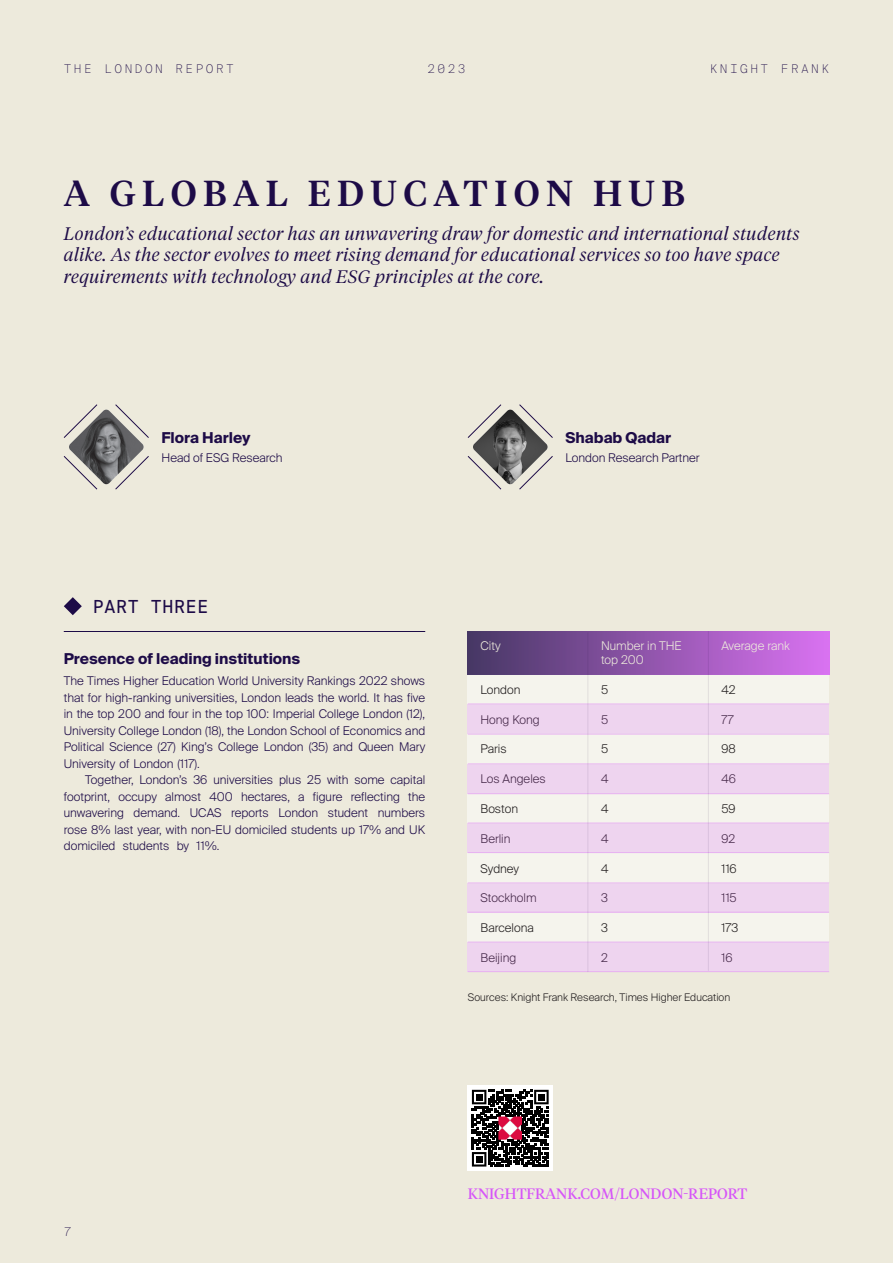
<style>
.page{position:relative;width:893px;height:1263px;background:#edeadc}
.page>*{position:absolute;margin:0;border:0;box-sizing:border-box;transform-origin:0 0}
.Article_Head{font:500 36px "Tiempos Headline";letter-spacing:.18em;color:#1d0b47}
.Article_subheader{font:italic 300 18px/21.6px "Tiempos Headline";letter-spacing:.03em;color:#1d0b47}
.t1{font:18px "Suisse Intl Mono";color:#1d0b47}
.Sub_head{font:700 15px "Suisse Intl";color:#1d0b47}
.t2{font:15px "Tiempos Headline";color:#d655f8}
.Body_copy_2{font:300 12px/16.5px "Suisse Intl";color:#1d0b47;text-align:justify}
.Body_copy{font:300 12px/16.5px "Suisse Intl";color:#1d0b47;text-align:justify}
.Sub_head-2{font:300 12px "Suisse Intl";color:#231f20}
.Sub_head-3{font:300 12px/14.4px "Suisse Intl";color:#edeadc}
.t3{font:100 12px "Suisse Intl Mono";letter-spacing:.2em;color:#1d0b47}
.Sub_head-4{font:300 10.5px "Suisse Intl";color:#231f20}
</style>
<div class="page">
<div style="left:468px;top:674px;width:361px;height:298px;background:#f5f4ed"></div>
<div style="left:468px;top:632px;width:361px;height:42px;background:linear-gradient(to right,#463765,#da72f2)"></div>
<hr style="left:64px;top:631px;width:361px;height:1px;background:#1d0b47">
<svg style="left:64px;top:597px;width:18px;height:18px"></svg>
<svg style="left:468px;top:1086px;width:85px;height:85px"></svg>
<svg style="left:472px;top:1090px;width:77px;height:76px"></svg>
<img style="left:499px;top:1117px;width:23px;height:22px">
<svg style="left:63px;top:404px;width:86px;height:86px"></svg>
<img style="left:69px;top:410px;width:75px;height:75px">
<div style="left:468px;top:704px;width:361px;height:30px;background:#eed4ef"></div>
<div style="left:468px;top:764px;width:361px;height:29px;background:#eed4ef"></div>
<div style="left:468px;top:823px;width:361px;height:30px;background:#eed4ef"></div>
<div style="left:468px;top:883px;width:361px;height:29px;background:#eed4ef"></div>
<div style="left:468px;top:942px;width:361px;height:30px;background:#eed4ef"></div>
<hr style="left:468px;top:703px;width:361px;height:1px;background:#d655f8">
<hr style="left:468px;top:734px;width:361px;height:1px;background:#d655f8">
<hr style="left:468px;top:763px;width:361px;height:1px;background:#d655f8">
<hr style="left:468px;top:793px;width:361px;height:1px;background:#d655f8">
<hr style="left:468px;top:822px;width:361px;height:1px;background:#d655f8">
<hr style="left:468px;top:852px;width:361px;height:1px;background:#d655f8">
<hr style="left:468px;top:882px;width:361px;height:1px;background:#d655f8">
<hr style="left:468px;top:912px;width:361px;height:1px;background:#d655f8">
<hr style="left:468px;top:941px;width:361px;height:1px;background:#d655f8">
<hr style="left:468px;top:971px;width:361px;height:1px;background:#d655f8">
<hr style="left:587px;top:632px;width:1px;height:340px;background:#1d0b47">
<hr style="left:708px;top:631px;width:1px;height:340px;background:#1d0b47">
<svg style="left:467px;top:404px;width:86px;height:86px"></svg>
<img style="left:472px;top:410px;width:76px;height:75px">
<p class="t3" style="left:64px;top:62px;width:172px">THE LONDON REPORT</p>
<p class="t3" style="left:427px;top:62px;width:40px">2023</p>
<p class="t3" style="left:710px;top:62px;width:121px">KNIGHT FRANK</p>
<p class="Article_Head" style="left:64px;top:168px;width:623px">A GLOBAL EDUCATION HUB</p>
<p class="Article_subheader" style="left:64px;top:222px;width:737px">London’s educational sector has an unwavering draw for domestic and international students alike. As the sector evolves to meet rising demand for educational services so too have space requirements with technology and ESG principles at the core.</p>
<p class="Sub_head" style="left:162px;top:429px;width:90px">Flora Harley</p>
<p class="Body_copy_2" style="left:162px;top:450px;width:123px">Head of ESG Research</p>
<p class="Sub_head" style="left:566px;top:429px;width:107px">Shabab Qadar</p>
<p class="Body_copy_2" style="left:566px;top:450px;width:135px">London Research Partner</p>
<p class="t1" style="left:92px;top:597px;width:118px">PART THREE</p>
<p class="Sub_head" style="left:64px;top:650px;width:238px">Presence of leading institutions</p>
<p class="Body_copy_2" style="left:64px;top:673px;width:363px">The Times Higher Education World University Rankings 2022 shows that for high-ranking universities, London leads the world. It has five in the top 200 and four in the top 100: Imperial College London (12), University College London (18), the London School of Economics and Political Science (27) King’s College London (35) and Queen Mary University of London (117).</p>
<p class="Body_copy" style="left:64px;top:772px;width:363px;text-indent:21px">Together, London’s 36 universities plus 25 with some capital footprint, occupy almost 400 hectares, a figure reflecting the unwavering demand. UCAS reports London student numbers rose 8% last year, with non-EU domiciled students up 17% and UK domiciled students by 11%.</p>
<p class="Sub_head-3" style="left:480px;top:638px;width:22px">City</p>
<p class="Sub_head-3" style="left:601px;top:638px;width:82px">Number in THE top 200</p>
<p class="Sub_head-3" style="left:721px;top:638px;width:70px">Average rank</p>
<p class="Sub_head-2" style="left:480px;top:683px;width:41px">London</p>
<p class="Sub_head-2" style="left:601px;top:683px;width:9px">5</p>
<p class="Sub_head-2" style="left:721px;top:683px;width:16px">42</p>
<p class="Sub_head-2" style="left:480px;top:712px;width:61px">Hong Kong</p>
<p class="Sub_head-2" style="left:601px;top:712px;width:9px">5</p>
<p class="Sub_head-2" style="left:721px;top:712px;width:14px">77</p>
<p class="Sub_head-2" style="left:480px;top:742px;width:28px">Paris</p>
<p class="Sub_head-2" style="left:601px;top:742px;width:9px">5</p>
<p class="Sub_head-2" style="left:721px;top:742px;width:16px">98</p>
<p class="Sub_head-2" style="left:480px;top:772px;width:67px">Los Angeles</p>
<p class="Sub_head-2" style="left:601px;top:772px;width:9px">4</p>
<p class="Sub_head-2" style="left:721px;top:772px;width:16px">46</p>
<p class="Sub_head-2" style="left:480px;top:802px;width:39px">Boston</p>
<p class="Sub_head-2" style="left:601px;top:802px;width:9px">4</p>
<p class="Sub_head-2" style="left:721px;top:802px;width:16px">59</p>
<p class="Sub_head-2" style="left:480px;top:831px;width:32px">Berlin</p>
<p class="Sub_head-2" style="left:601px;top:831px;width:9px">4</p>
<p class="Sub_head-2" style="left:721px;top:831px;width:15px">92</p>
<p class="Sub_head-2" style="left:480px;top:861px;width:40px">Sydney</p>
<p class="Sub_head-2" style="left:601px;top:861px;width:9px">4</p>
<p class="Sub_head-2" style="left:721px;top:861px;width:17px">116</p>
<p class="Sub_head-2" style="left:480px;top:891px;width:58px">Stockholm</p>
<p class="Sub_head-2" style="left:601px;top:891px;width:8px">3</p>
<p class="Sub_head-2" style="left:721px;top:891px;width:17px">115</p>
<p class="Sub_head-2" style="left:480px;top:921px;width:55px">Barcelona</p>
<p class="Sub_head-2" style="left:601px;top:921px;width:8px">3</p>
<p class="Sub_head-2" style="left:721px;top:921px;width:18px">173</p>
<p class="Sub_head-2" style="left:480px;top:951px;width:37px">Beijing</p>
<p class="Sub_head-2" style="left:601px;top:951px;width:8px">2</p>
<p class="Sub_head-2" style="left:721px;top:951px;width:13px">16</p>
<p class="Sub_head-4" style="left:468px;top:992px;width:264px">Sources: Knight Frank Research, Times Higher Education</p>
<p class="t3" style="left:64px;top:1225px;width:9px">7</p>
<p class="t2" style="left:468px;top:1184px;width:281px">KNIGHTFRANK.COM/LONDON-REPORT</p>
</div>
